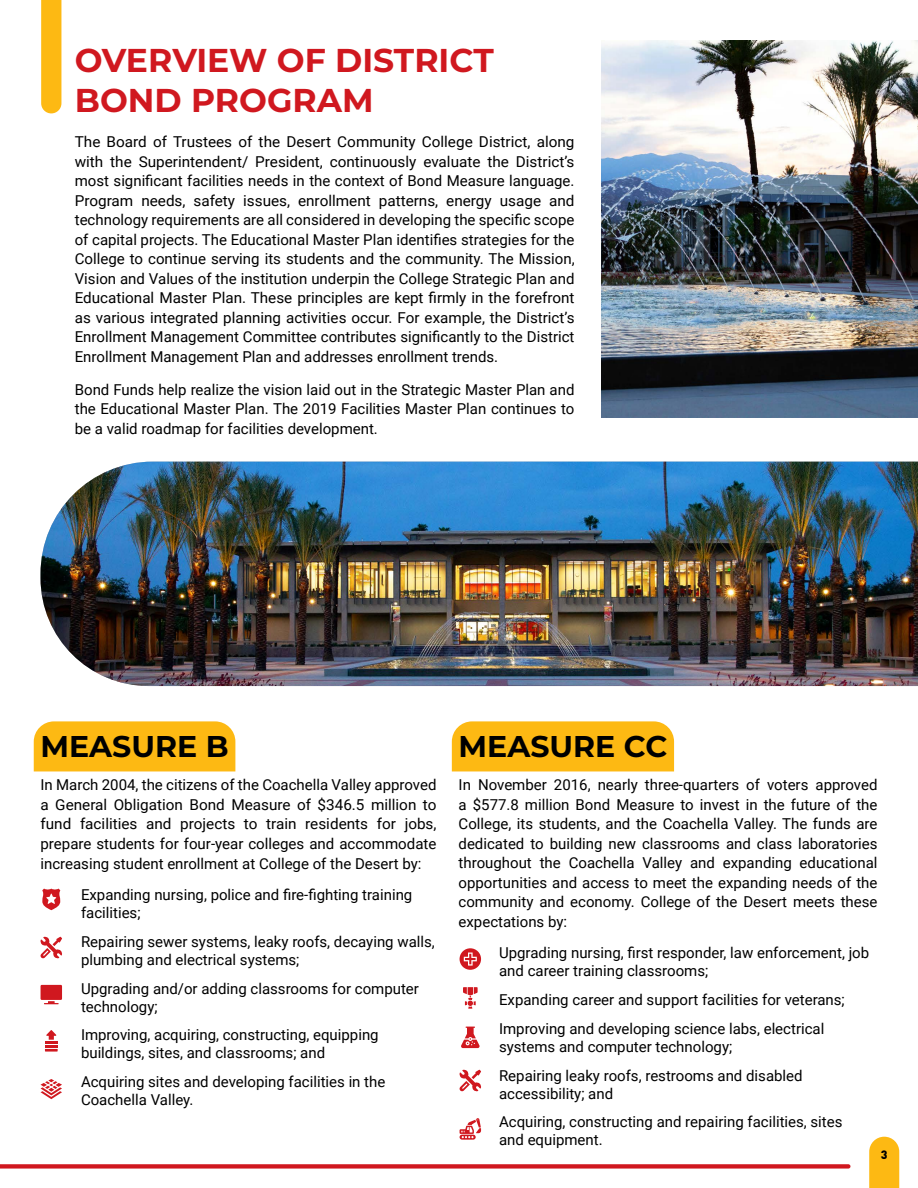
<style>
.page{position:relative;width:918px;height:1188px;background:#fff}
.page>*{position:absolute;margin:0;border:0;box-sizing:border-box;transform-origin:0 0}
.Subheader_1_-_RED{font:700 33px/39.6px "Montserrat";color:#d0181f}
.Subheader_1_-_RED-2{font:700 30px "Montserrat";color:#000}
.BodyCopy___Roboto{font:15px/19.5px "Roboto";color:#000;text-align:justify}
.Bullets{font:15px/18px "Roboto";color:#000}
.t1{font:900 12px "DIN";color:#000}
</style>
<div class="page">
<img style="left:602px;top:40px;width:316px;height:377px">
<div style="left:34px;top:721px;width:201px;height:50px;background:#fdb913"></div>
<div style="left:452px;top:721px;width:222px;height:50px;background:#fdb913"></div>
<div style="left:41px;top:0;width:20px;height:113px;background:#fdb913"></div>
<img style="left:40px;top:462px;width:878px;height:224px">
<svg style="left:42px;top:889px;width:18px;height:21px"></svg>
<svg style="left:40px;top:937px;width:22px;height:22px"></svg>
<svg style="left:459px;top:1069px;width:22px;height:23px"></svg>
<div style="left:41px;top:985px;width:21px;height:15px;background:#d0181f"></div>
<svg style="left:44px;top:1003px;width:15px;height:1px"></svg>
<svg style="left:45px;top:1030px;width:13px;height:22px"></svg>
<svg style="left:41px;top:1079px;width:21px;height:20px"></svg>
<svg style="left:460px;top:948px;width:21px;height:22px"></svg>
<svg style="left:463px;top:987px;width:15px;height:22px"></svg>
<svg style="left:461px;top:1027px;width:19px;height:21px"></svg>
<svg style="left:460px;top:1118px;width:21px;height:22px"></svg>
<svg style="left:869px;top:1137px;width:30px;height:51px;background:#fdbd22"></svg>
<svg style="left:0;top:1164px;width:851px;height:5px;background:#d6373d"></svg>
<p class="Subheader_1_-_RED" style="left:75px;top:39px;width:420px">OVERVIEW OF DISTRICT<br>BOND PROGRAM</p>
<p class="BodyCopy___Roboto" style="left:75px;top:132px;width:501px">The Board of Trustees of the Desert Community College District, along with the Superintendent/ President, continuously evaluate the District’s most significant facilities needs in the context of Bond Measure language.<br>Program needs, safety issues, enrollment patterns, energy usage and technology requirements are all considered in developing the specific scope of capital projects. The Educational Master Plan identifies strategies for the College to continue serving its students and the community. The Mission, Vision and Values of the institution underpin the College Strategic Plan and Educational Master Plan. These principles are kept firmly in the forefront as various integrated planning activities occur. For example, the District’s Enrollment Management Committee contributes significantly to the District Enrollment Management Plan and addresses enrollment trends.</p>
<p class="BodyCopy___Roboto" style="left:75px;top:379px;width:501px">Bond Funds help realize the vision laid out in the Strategic Master Plan and the Educational Master Plan. The 2019 Facilities Master Plan continues to be a valid roadmap for facilities development.</p>
<p class="Subheader_1_-_RED-2" style="left:40px;top:725px;width:190px">MEASURE B</p>
<p class="BodyCopy___Roboto" style="left:40px;top:774px;width:398px">In March 2004, the citizens of the Coachella Valley approved a General Obligation Bond Measure of $346.5 million to fund facilities and projects to train residents for jobs, prepare students for four-year colleges and accommodate increasing student enrollment at College of the Desert by:</p>
<p class="Bullets" style="left:81px;top:885px;width:333px">Expanding nursing, police and fire-fighting training facilities;</p>
<p class="Bullets" style="left:81px;top:932px;width:355px">Repairing sewer systems, leaky roofs, decaying walls, plumbing and electrical systems;</p>
<p class="Bullets" style="left:81px;top:979px;width:339px">Upgrading and/or adding classrooms for computer technology;</p>
<p class="Bullets" style="left:81px;top:1026px;width:299px">Improving, acquiring, constructing, equipping buildings, sites, and classrooms; and</p>
<p class="Bullets" style="left:81px;top:1072px;width:306px">Acquiring sites and developing facilities in the<br>Coachella Valley.</p>
<p class="Subheader_1_-_RED-2" style="left:459px;top:725px;width:210px">MEASURE CC</p>
<p class="BodyCopy___Roboto" style="left:459px;top:775px;width:420px">In November 2016, nearly three-quarters of voters approved a $577.8 million Bond Measure to invest in the future of the College, its students, and the Coachella Valley. The funds are dedicated to building new classrooms and class laboratories throughout the Coachella Valley and expanding educational opportunities and access to meet the expanding needs of the community and economy. College of the Desert meets these expectations by:</p>
<p class="Bullets" style="left:499px;top:943px;width:372px">Upgrading nursing, first responder, law enforcement, job and career training classrooms;</p>
<p class="Bullets" style="left:499px;top:990px;width:347px">Expanding career and support facilities for veterans;</p>
<p class="Bullets" style="left:499px;top:1019px;width:327px">Improving and developing science labs, electrical systems and computer technology;</p>
<p class="Bullets" style="left:499px;top:1066px;width:305px">Repairing leaky roofs, restrooms and disabled accessibility; and</p>
<p class="Bullets" style="left:499px;top:1113px;width:345px">Acquiring, constructing and repairing facilities, sites and equipment.</p>
<p class="t1" style="left:881px;top:1146px;width:8px">3</p>
</div>
